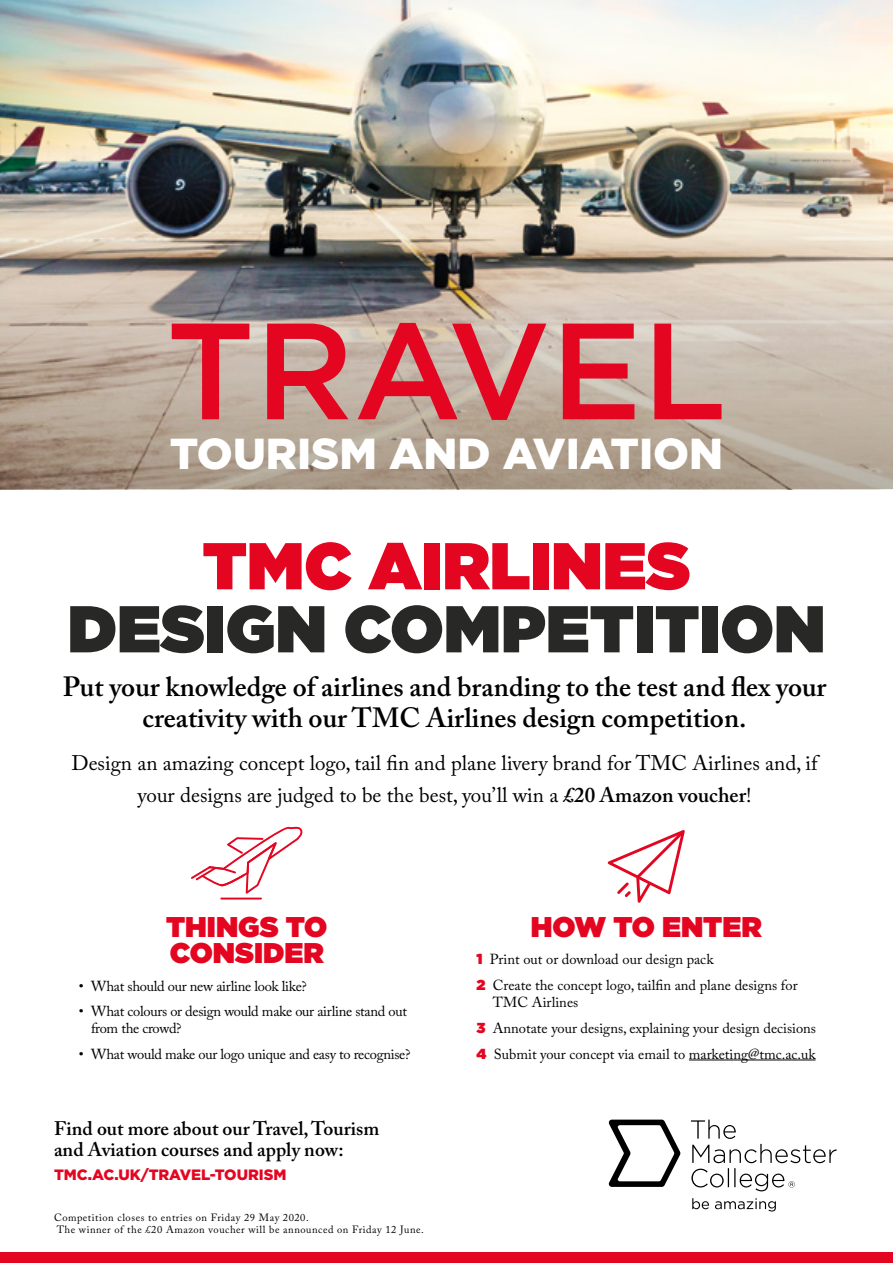
<style>
.page{position:relative;width:893px;height:1263px;background:#fff}
.page>*{position:absolute;margin:0;border:0;box-sizing:border-box;transform-origin:0 0}
.t1{font:500 136.65px "Gotham";color:#e40521}
.t2{font:900 66px "Gotham";color:#282827}
.t3{font:900 66px "Gotham";color:#e40521}
.t4{font:900 43.35px "Gotham";color:#fff}
.t5{font:900 28.5px/26.1px "Gotham";color:#e40521}
.t6{font:600 27.6px/30px "Adobe Caslon Pro";color:#000;text-align:center}
.t7{font:21px/31.2px "Adobe Caslon Pro";color:#000;text-align:center}
.t8{font:600 19.5px/21px "Adobe Caslon Pro";color:#000}
.t9{font:900 15px "Gotham";color:#e40521}
.t10{font:14.4px/25.5px "Adobe Caslon Pro";color:#000}
.t11{font:14.4px/17.4px "Adobe Caslon Pro";letter-spacing:-.02em;color:#000}
.t12{font:10.5px/12px "Adobe Caslon Pro";letter-spacing:.05em;color:#000}
.s1{font-weight:600}
.s2{font-family:"Gotham";font-weight:900;color:#e40521}
</style>
<div class="page">
<img style="left:0;top:0;width:893px;height:226px">
<svg style="left:0;top:226px;width:893px;height:263px;background:#b5a89b"></svg>
<svg style="left:692px;top:1198px;width:84px;height:13px"></svg>
<svg style="left:609px;top:1119px;width:71px;height:68px"></svg>
<svg style="left:691px;top:1119px;width:145px;height:72px"></svg>
<div style="left:0;top:1252px;width:893px;height:11px;background:#e40521"></div>
<svg style="left:191px;top:826px;width:112px;height:68px"></svg>
<hr style="left:220px;top:897px;width:42px;height:2px;background:#e40521">
<hr style="left:689px;top:1059px;width:127px;height:1px;background:#000">
<svg style="left:608px;top:830px;width:77px;height:73px"></svg>
<h1 class="t1" style="left:166px;top:281px;width:562px">TRAVEL</h1>
<h3 class="t4" style="left:170px;top:424px;width:555px">TOURISM AND AVIATION</h3>
<h2 class="t3" style="left:203px;top:519px;width:489px">TMC AIRLINES</h2>
<h2 class="t2" style="left:68px;top:582px;width:759px">DESIGN COMPETITION</h2>
<h3 class="t6" style="left:63px;top:672px;width:765px">Put your knowledge of airlines and branding to the test and flex your creativity with our TMC Airlines design competition.</h3>
<h3 class="t7" style="left:72px;top:748px;width:747px">Design an amazing concept logo, tail fin and plane livery brand for TMC Airlines and, if your designs are judged to be the best, you’ll win a <span class="s1">£20 Amazon voucher</span>!</h3>
<h3 class="t5" style="left:166px;top:913px;width:163px">THINGS TO<br>CONSIDER</h3>
<p class="t11" style="left:79px;top:977px;width:230px">• What should our new airline look like?</p>
<p class="t11" style="left:91px;top:1002px;width:317px;text-indent:-12px">• What colours or design would make our airline stand out from the crowd?</p>
<p class="t11" style="left:79px;top:1045px;width:333px">• What would make our logo unique and easy to recognise?</p>
<h3 class="t8" style="left:54px;top:1117px;width:327px">Find out more about our Travel, Tourism and Aviation courses and apply now:</h3>
<p class="t9" style="left:54px;top:1164px;width:234px">TMC.AC.UK/TRAVEL-TOURISM</p>
<p class="t12" style="left:54px;top:1212px;width:371px">Competition closes to entries on Friday 29 May 2020.<br>The winner of the £20 Amazon voucher will be announced on Friday 12 June.</p>
<h3 class="t5" style="left:531px;top:913px;width:232px">HOW TO ENTER</h3>
<p class="t10" style="left:476px;top:947px;width:323px"><span class="s2">1</span> Print out or download our design pack<br><span class="s2">2</span> Create the concept logo, tailfin and plane designs for</p>
<p class="t10" style="left:476px;top:990px;width:341px;text-indent:16px">TMC Airlines<br><span class="s2">3</span> Annotate your designs, explaining your design decisions<br><span class="s2">4</span> Submit your concept via email to marketing@tmc.ac.uk</p>
</div>
